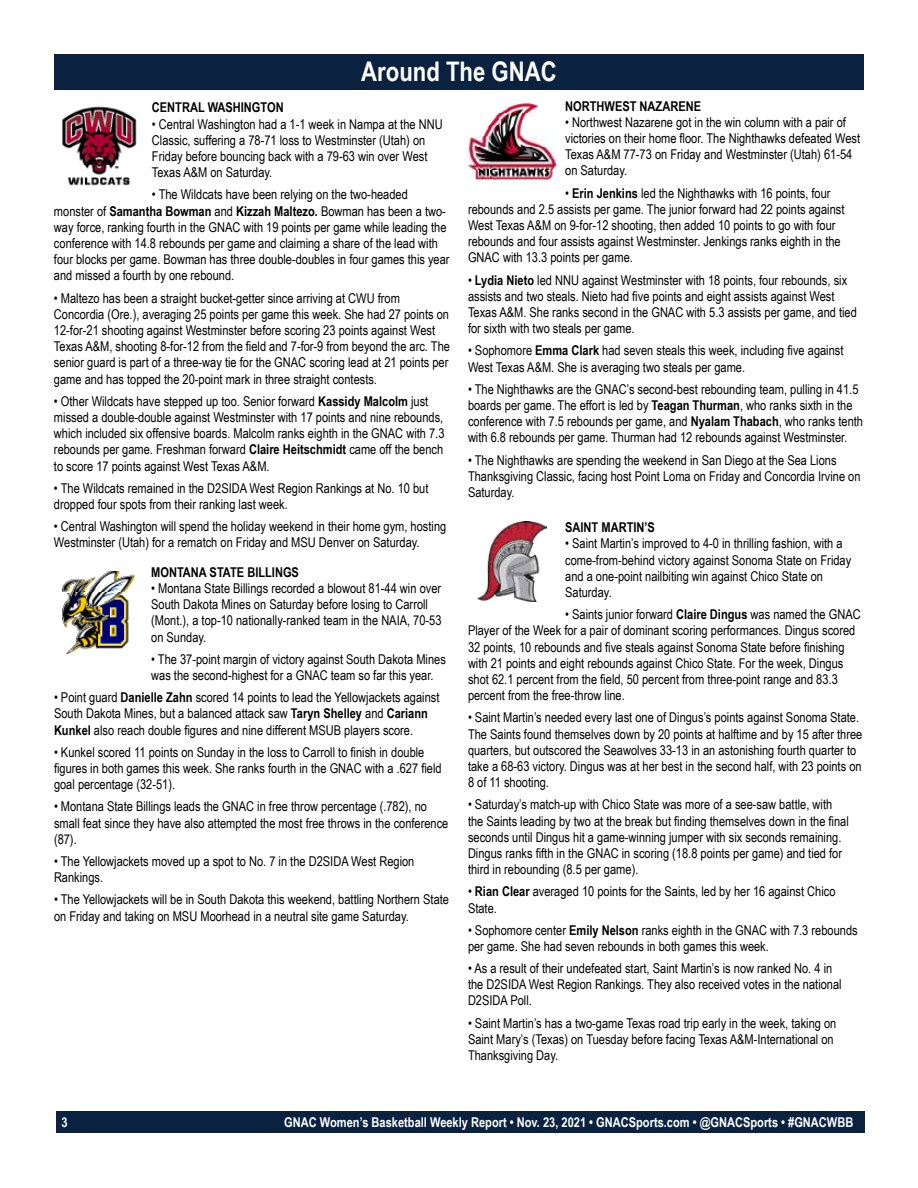
<style>
.page{position:relative;width:918px;height:1188px;background:#fff}
.page>*{position:absolute;margin:0;border:0;box-sizing:border-box;transform-origin:0 0}
.t1{font:700 27px "Arial Narrow";color:#fff}
.t2{font:13.5px/16.2px "Arial Narrow";color:#000}
.t3{font:700 13.5px "Arial Narrow";color:#fff}
.t4{font:700 13.5px "Arial Narrow";color:#000}
.s1{font-weight:700}
</style>
<div class="page">
<div style="left:56px;top:1111px;width:809px;height:22px;background:#0a2240"></div>
<img style="left:62px;top:106px;width:75px;height:80px">
<div style="left:54px;top:54px;width:810px;height:36px;background:#0a2240"></div>
<img style="left:62px;top:571px;width:72px;height:82px">
<img style="left:468px;top:103px;width:88px;height:77px">
<img style="left:478px;top:521px;width:69px;height:80px">
<h1 class="t1" style="left:361px;top:51px;width:197px">Around The GNAC</h1>
<p class="t4" style="left:152px;top:97px;width:133px">CENTRAL WASHINGTON</p>
<p class="t2" style="left:152px;top:115px;width:292px">• Central Washington had a 1-1 week in Nampa at the NNU Classic, suffering a 78-71 loss to Westminster (Utah) on Friday before bouncing back with a 79-63 win over West Texas A&amp;M on Saturday.</p>
<p class="t2" style="left:54px;top:186px;width:397px;text-indent:98px">• The Wildcats have been relying on the two-headed monster of <span class="s1">Samantha Bowman</span> and <span class="s1">Kizzah Maltezo.</span> Bowman has been a two&shy;way force, ranking fourth in the GNAC with 19 points per game while leading the conference with 14.8 rebounds per game and claiming a share of the lead with four blocks per game. Bowman has three double-doubles in four games this year and missed a fourth by one rebound.</p>
<p class="t2" style="left:54px;top:289px;width:398px">• Maltezo has been a straight bucket-getter since arriving at CWU from Concordia (Ore.), averaging 25 points per game this week. She had 27 points on 12-for-21 shooting against Westminster before scoring 23 points against West Texas A&amp;M, shooting 8-for-12 from the field and 7-for-9 from beyond the arc. The senior guard is part of a three-way tie for the GNAC scoring lead at 21 points per game and has topped the 20-point mark in three straight contests.</p>
<p class="t2" style="left:54px;top:392px;width:392px">• Other Wildcats have stepped up too. Senior forward <span class="s1">Kassidy Malcolm</span> just missed a double-double against Westminster with 17 points and nine rebounds, which included six offensive boards. Malcolm ranks eighth in the GNAC with 7.3 rebounds per game. Freshman forward <span class="s1">Claire Heitschmidt</span> came off the bench to score 17 points against West Texas A&amp;M.</p>
<p class="t2" style="left:54px;top:479px;width:376px">• The Wildcats remained in the D2SIDA West Region Rankings at No. 10 but dropped four spots from their ranking last week.</p>
<p class="t2" style="left:54px;top:518px;width:394px">• Central Washington will spend the holiday weekend in their home gym, hosting<br>Westminster (Utah) for a rematch on Friday and MSU Denver on Saturday.</p>
<p class="t4" style="left:151px;top:562px;width:149px">MONTANA STATE BILLINGS</p>
<p class="t2" style="left:151px;top:580px;width:292px">• Montana State Billings recorded a blowout 81-44 win over South Dakota Mines on Saturday before losing to Carroll (Mont.), a top-10 nationally-ranked team in the NAIA, 70-53 on Sunday.</p>
<p class="t2" style="left:151px;top:650px;width:296px">• The 37-point margin of victory against South Dakota Mines was the second-highest for a GNAC team so far this year.</p>
<p class="t2" style="left:54px;top:689px;width:387px">• Point guard <span class="s1">Danielle Zahn</span> scored 14 points to lead the Yellowjackets against<br>South Dakota Mines, but a balanced attack saw <span class="s1">Taryn Shelley</span> and <span class="s1">Cariann<br>Kunkel</span> also reach double figures and nine different MSUB players score.</p>
<p class="t2" style="left:54px;top:743px;width:389px">• Kunkel scored 11 points on Sunday in the loss to Carroll to finish in double figures in both games this week. She ranks fourth in the GNAC with a .627 field goal percentage (32-51).</p>
<p class="t2" style="left:54px;top:798px;width:396px">• Montana State Billings leads the GNAC in free throw percentage (.782), no small feat since they have also attempted the most free throws in the conference (87).</p>
<p class="t2" style="left:54px;top:853px;width:362px">• The Yellowjackets moved up a spot to No. 7 in the D2SIDA West Region<br>Rankings.</p>
<p class="t2" style="left:54px;top:891px;width:397px">• The Yellowjackets will be in South Dakota this weekend, battling Northern State on Friday and taking on MSU Moorhead in a neutral site game Saturday.</p>
<p class="t4" style="left:565px;top:96px;width:137px">NORTHWEST NAZARENE</p>
<p class="t2" style="left:565px;top:113px;width:297px">• Northwest Nazarene got in the win column with a pair of victories on their home floor. The Nighthawks defeated West Texas A&amp;M 77-73 on Friday and Westminster (Utah) 61-54 on Saturday.</p>
<p class="t2" style="left:468px;top:184px;width:378px;text-indent:97px">• <span class="s1">Erin Jenkins</span> led the Nighthawks with 16 points, four rebounds and 2.5 assists per game. The junior forward had 22 points against West Texas A&amp;M on 9-for-12 shooting, then added 10 points to go with four rebounds and four assists against Westminster. Jenkings ranks eighth in the GNAC with 13.3 points per game.</p>
<p class="t2" style="left:468px;top:271px;width:390px">• <span class="s1">Lydia Nieto</span> led NNU against Westminster with 18 points, four rebounds, six assists and two steals. Nieto had five points and eight assists against West Texas A&amp;M. She ranks second in the GNAC with 5.3 assists per game, and tied for sixth with two steals per game.</p>
<p class="t2" style="left:468px;top:342px;width:377px">• Sophomore <span class="s1">Emma Clark</span> had seven steals this week, including five against<br>West Texas A&amp;M. She is averaging two steals per game.</p>
<p class="t2" style="left:468px;top:380px;width:397px">• The Nighthawks are the GNAC’s second-best rebounding team, pulling in 41.5 boards per game. The effort is led by <span class="s1">Teagan Thurman</span>, who ranks sixth in the conference with 7.5 rebounds per game, and <span class="s1">Nyalam Thabach</span>, who ranks tenth with 6.8 rebounds per game. Thurman had 12 rebounds against Westminster.</p>
<p class="t2" style="left:468px;top:451px;width:394px">• The Nighthawks are spending the weekend in San Diego at the Sea Lions<br>Thanksgiving Classic, facing host Point Loma on Friday and Concordia Irvine on<br>Saturday.</p>
<p class="t4" style="left:565px;top:517px;width:91px">SAINT MARTIN’S</p>
<p class="t2" style="left:565px;top:535px;width:288px">• Saint Martin’s improved to 4-0 in thrilling fashion, with a come-from-behind victory against Sonoma State on Friday and a one-point nailbiting win against Chico State on Saturday.</p>
<p class="t2" style="left:468px;top:606px;width:394px;text-indent:97px">• Saints junior forward <span class="s1">Claire Dingus</span> was named the GNAC Player of the Week for a pair of dominant scoring performances. Dingus scored 32 points, 10 rebounds and five steals against Sonoma State before finishing with 21 points and eight rebounds against Chico State. For the week, Dingus shot 62.1 percent from the field, 50 percent from three-point range and 83.3 percent from the free-throw line.</p>
<p class="t2" style="left:468px;top:709px;width:396px">• Saint Martin’s needed every last one of Dingus’s points against Sonoma State.<br>The Saints found themselves down by 20 points at halftime and by 15 after three quarters, but outscored the Seawolves 33-13 in an astonishing fourth quarter to take a 68-63 victory. Dingus was at her best in the second half, with 23 points on 8 of 11 shooting.</p>
<p class="t2" style="left:468px;top:796px;width:382px">• Saturday’s match-up with Chico State was more of a see-saw battle, with the Saints leading by two at the break but finding themselves down in the final seconds until Dingus hit a game-winning jumper with six seconds remaining.<br>Dingus ranks fifth in the GNAC in scoring (18.8 points per game) and tied for third in rebounding (8.5 per game).</p>
<p class="t2" style="left:468px;top:883px;width:369px">• <span class="s1">Rian Clear</span> averaged 10 points for the Saints, led by her 16 against Chico<br>State.</p>
<p class="t2" style="left:468px;top:921px;width:391px">• Sophomore center <span class="s1">Emily Nelson</span> ranks eighth in the GNAC with 7.3 rebounds per game. She had seven rebounds in both games this week.</p>
<p class="t2" style="left:468px;top:960px;width:375px">• As a result of their undefeated start, Saint Martin’s is now ranked No. 4 in the D2SIDA West Region Rankings. They also received votes in the national<br>D2SIDA Poll.</p>
<p class="t2" style="left:468px;top:1014px;width:370px">• Saint Martin’s has a two-game Texas road trip early in the week, taking on<br>Saint Mary’s (Texas) on Tuesday before facing Texas A&amp;M-International on<br>Thanksgiving Day.</p>
<p class="t3" style="left:61px;top:1112px;width:8px">3</p>
<p class="t3" style="left:284px;top:1112px;width:571px">GNAC Women’s Basketball Weekly Report • Nov. 23, 2021 • GNACSports.com • @GNACSports • #GNACWBB</p>
</div>
